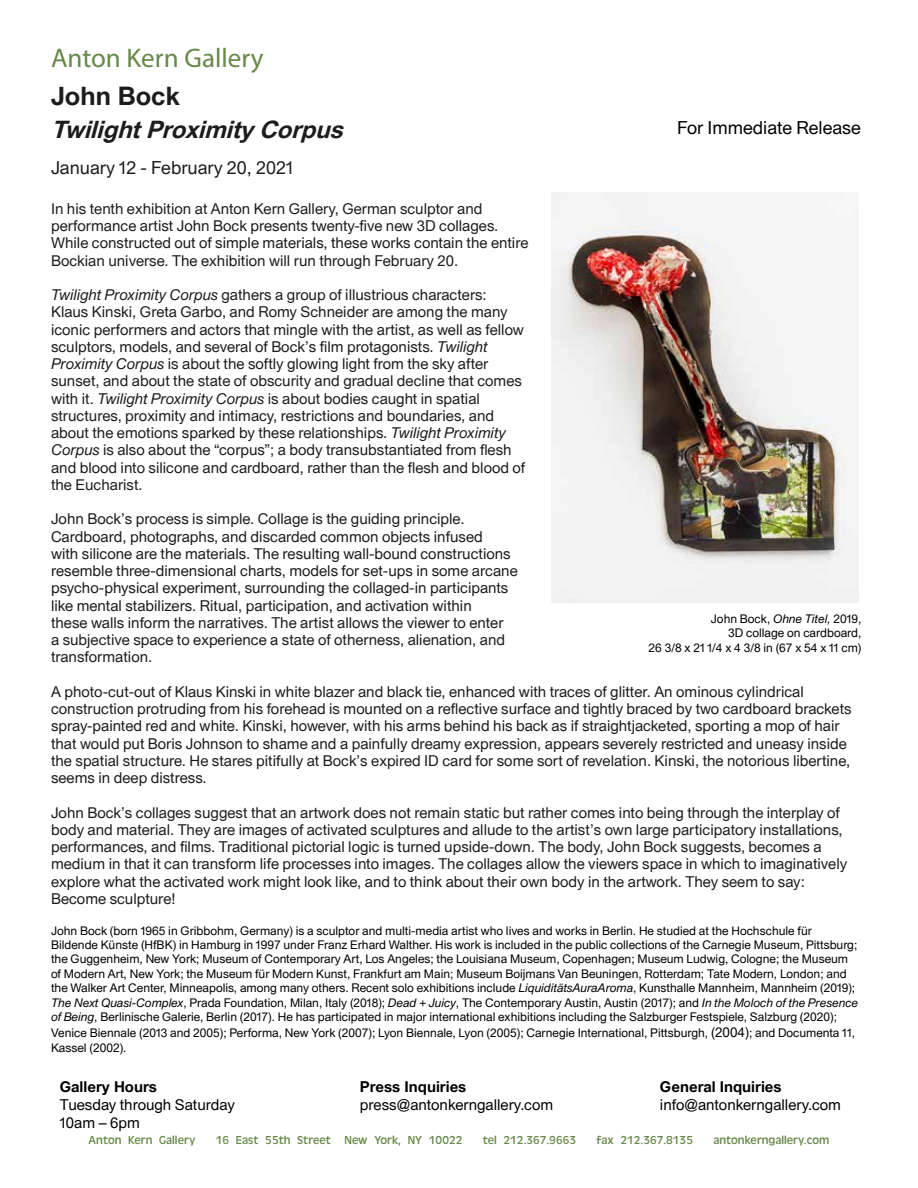
<style>
.page{position:relative;width:918px;height:1188px;background:#fff}
.page>*{position:absolute;margin:0;border:0;box-sizing:border-box;transform-origin:0 0}
.t1{font:27px "Myriad Pro";color:#678849}
.t2{font:700 25.5px "Union";color:#1c1c1c}
.t3{font:italic 700 24px "Union";color:#1c1c1c}
.t4{font:18px "Union";color:#1c1c1c}
.t5{font:18px "Union";color:#000}
.t6{font:15px/17.2px "Union";color:#1c1c1c}
.t7{font:15px/18px "Union";color:#000}
.t8{font:700 15px "Union";color:#000}
.t9{font:12px/14.4px "Union";color:#000}
.t10{font:12px "Antique Oli";color:#678849}
.s1{font-style:italic}
.s2{font-size:13.5px}
</style>
<div class="page">
<img style="left:551px;top:192px;width:308px;height:411px">
<h1 class="t1" style="left:51px;top:41px;width:214px">Anton Kern Gallery</h1>
<h2 class="t2" style="left:51px;top:77px;width:130px">John Bock</h2>
<h3 class="t3" style="left:51px;top:111px;width:302px">TwilightProximityCorpus</h3>
<p class="t4" style="left:51px;top:155px;width:244px">January 12 - February 20, 2021</p>
<p class="t6" style="left:51px;top:199px;width:479px">In his tenth exhibition at Anton Kern Gallery, German sculptor and performance artist John Bock presents twenty-five new 3D collages.<br>While constructed out of simple materials, these works contain the entire Bockian universe. The exhibition will run through February 20.</p>
<p class="t6" style="left:51px;top:285px;width:476px"><span class="s1">Twilight Proximity Corpus</span> gathers a group of illustrious characters:<br>Klaus Kinski, Greta Garbo, and Romy Schneider are among the many iconic performers and actors that mingle with the artist, as well as fellow sculptors, models, and several of Bock’s film protagonists. <span class="s1">Twilight Proximity Corpus</span> is about the softly glowing light from the sky after sunset, and about the state of obscurity and gradual decline that comes with it. <span class="s1">Twilight Proximity Corpus</span> is about bodies caught in spatial structures, proximity and intimacy, restrictions and boundaries, and about the emotions sparked by these relationships. <span class="s1">Twilight Proximity Corpus</span> is also about the “corpus”; a body transubstantiated from flesh and blood into silicone and cardboard, rather than the flesh and blood of the Eucharist.</p>
<p class="t6" style="left:51px;top:509px;width:468px">John Bock’s process is simple. Collage is the guiding principle.<br>Cardboard, photographs, and discarded common objects infused<br>with silicone are the materials. The resulting wall-bound constructions resemble three-dimensional charts, models for set-ups in some arcane psycho-physical experiment, surrounding the collaged-in participants like mental stabilizers. Ritual, participation, and activation within<br>these walls inform the narratives. The artist allows the viewer to enter<br>a subjective space to experience a state of otherness, alienation, and transformation.</p>
<p class="t6" style="left:51px;top:682px;width:802px">A photo-cut-out of Klaus Kinski in white blazer and black tie, enhanced with traces of glitter. An ominous cylindrical construction protruding from his forehead is mounted on a reflective surface and tightly braced by two cardboard brackets spray-painted red and white. Kinski, however, with his arms behind his back as if straightjacketed, sporting a mop of hair that would put Boris Johnson to shame and a painfully dreamy expression, appears severely restricted and uneasy inside the spatial structure. He stares pitifully at Bock’s expired ID card for some sort of revelation. Kinski, the notorious libertine, seems in deep distress.</p>
<p class="t6" style="left:51px;top:803px;width:798px">John Bock’s collages suggest that an artwork does not remain static but rather comes into being through the interplay of body and material. They are images of activated sculptures and allude to the artist’s own large participatory installations, performances, and films. Traditional pictorial logic is turned upside-down. The body, John Bock suggests, becomes a medium in that it can transform life processes into images. The collages allow the viewers space in which to imaginatively explore what the activated work might look like, and to think about their own body in the artwork. They seem to say:<br>Become sculpture!</p>
<p class="t9" style="left:51px;top:922px;width:809px">John Bock (born 1965 in Gribbohm, Germany) is a sculptor and multi-media artist who lives and works in Berlin. He studied at the Hochschule für Bildende Künste (HfBK) in Hamburg in 1997 under Franz Erhard Walther. His work is included in the public collections of the Carnegie Museum, Pittsburg; the Guggenheim, New York; Museum of Contemporary Art, Los Angeles; the Louisiana Museum, Copenhagen; Museum Ludwig, Cologne; the Museum of Modern Art, New York; the Museum für Modern Kunst, Frankfurt am Main; Museum Boijmans Van Beuningen, Rotterdam; Tate Modern, London; and the Walker Art Center, Minneapolis, among many others. Recent solo exhibitions include <span class="s1">LiquiditätsAuraAroma</span>, Kunsthalle Mannheim, Mannheim (2019); <span class="s1">The Next Quasi-Complex</span>, Prada Foundation, Milan, Italy (2018); <span class="s1">Dead + Juicy</span>, The Contemporary Austin, Austin (2017); and <span class="s1">In the Moloch of the Presence of Being</span>, Berlinische Galerie, Berlin (2017). He has participated in major international exhibitions including the Salzburger Festspiele, Salzburg (2020);</p>
<p class="t9" style="left:51px;top:1025px;width:806px">Venice Biennale (2013 and 2005); Performa, New York (2007); Lyon Biennale, Lyon (2005); Carnegie International, Pittsburgh, <span class="s2">(2004)</span>; and Documenta 11,<br>Kassel (2002).</p>
<p class="t5" style="left:677px;top:115px;width:185px">For Immediate Release</p>
<p class="t9" style="left:649px;top:611px;width:214px;text-align:right">John Bock, <span class="s1">Ohne Titel,</span> 2019,<br>3D collage on cardboard,<br>26 3/8 x 21 1/4 x 4 3/8 in (67 x 54 x 11 cm)</p>
<p class="t8" style="left:60px;top:1075px;width:99px">Gallery Hours</p>
<p class="t7" style="left:60px;top:1095px;width:176px">Tuesday through Saturday<br>10am – 6pm</p>
<p class="t8" style="left:360px;top:1075px;width:108px">Press Inquiries</p>
<p class="t7" style="left:360px;top:1095px;width:195px">press@antonkerngallery.com</p>
<p class="t8" style="left:660px;top:1075px;width:123px">General Inquiries</p>
<p class="t7" style="left:660px;top:1095px;width:183px">info@antonkerngallery.com</p>
<p class="t10" style="left:89px;top:1134px;width:108px">Anton Kern Gallery</p>
<p class="t10" style="left:216px;top:1134px;width:248px">16 East 55th Street New York, NY 10022</p>
<p class="t10" style="left:483px;top:1134px;width:95px">tel 212.367.9663</p>
<p class="t10" style="left:596px;top:1134px;width:98px">fax 212.367.8135</p>
<p class="t10" style="left:713px;top:1134px;width:118px">antonkerngallery.com</p>
</div>
